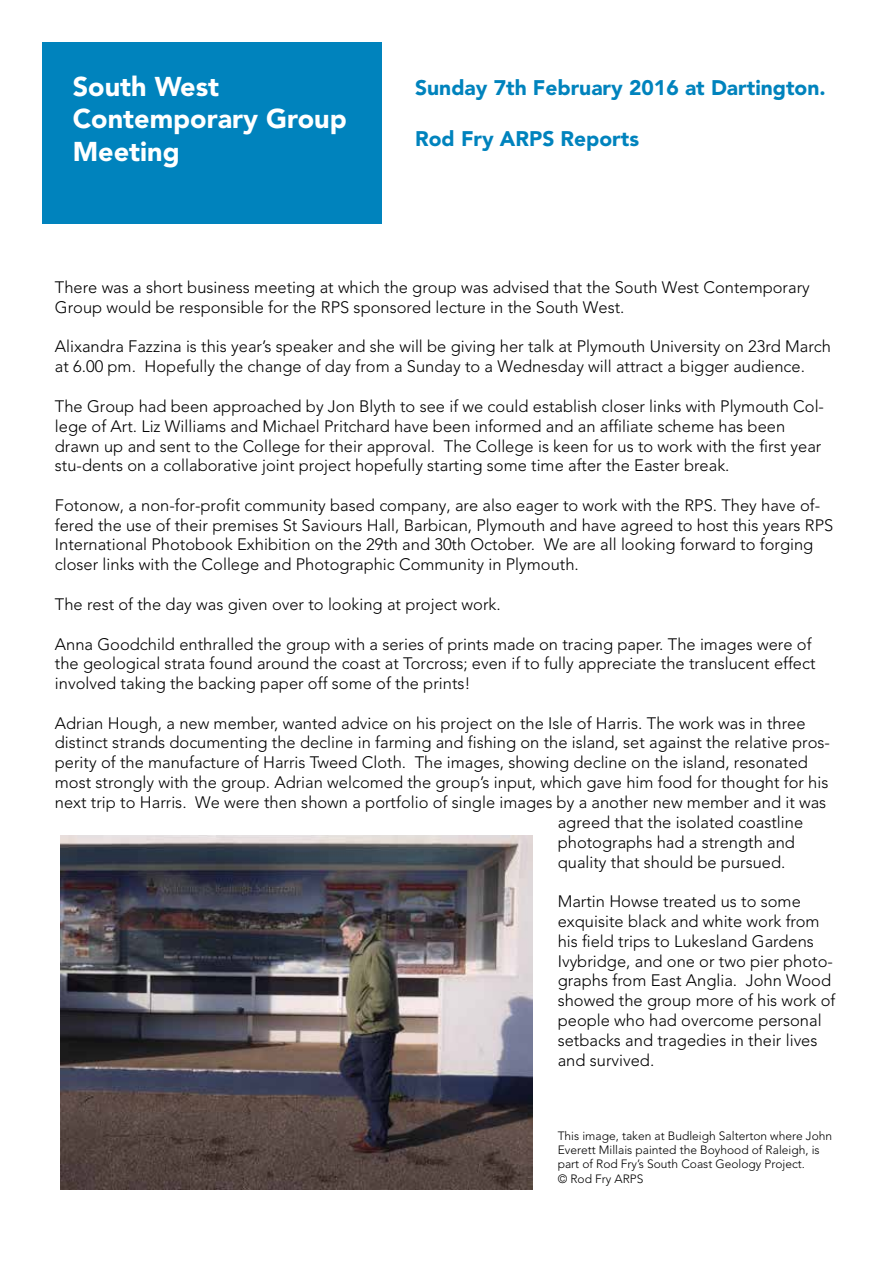
<style>
.page{position:relative;width:893px;height:1263px;background:#fff}
.page>*{position:absolute;margin:0;border:0;box-sizing:border-box;transform-origin:0 0}
.t1{font:900 27px/32.4px "Avenir LT Std";color:#fff}
.t2{font:900 21px "Avenir LT Std";color:#0083bd}
.t3{font:300 16.5px/19.8px "Avenir LT Std";color:#000}
.t4{font:300 12px/14.4px "Avenir LT Std";color:#000}
</style>
<div class="page">
<div style="left:43px;top:43px;width:339px;height:181px;background:#0083bd"></div>
<img style="left:61px;top:836px;width:471px;height:353px">
<h1 class="t1" style="left:73px;top:70px;width:275px">South West<br>Contemporary Group<br>Meeting</h1>
<p class="t2" style="left:415px;top:75px;width:412px">Sunday 7th February 2016 at Dartington.</p>
<p class="t2" style="left:415px;top:126px;width:225px">Rod Fry ARPS Reports</p>
<p class="t3" style="left:55px;top:277px;width:756px">There was a short business meeting at which the group was advised that the South West Contemporary<br>Group would be responsible for the RPS sponsored lecture in the South West.</p>
<p class="t3" style="left:55px;top:337px;width:778px">Alixandra Fazzina is this year’s speaker and she will be giving her talk at Plymouth University on 23rd March at 6.00 pm. Hopefully the change of day from a Sunday to a Wednesday will attract a bigger audience.</p>
<p class="t3" style="left:55px;top:396px;width:771px">The Group had been approached by Jon Blyth to see if we could establish closer links with Plymouth Col&shy;lege of Art. Liz Williams and Michael Pritchard have been informed and an affiliate scheme has been drawn up and sent to the College for their approval. The College is keen for us to work with the first year stu-dents on a collaborative joint project hopefully starting some time after the Easter break.</p>
<p class="t3" style="left:55px;top:495px;width:780px">Fotonow, a non-for-profit community based company, are also eager to work with the RPS. They have of&shy;fered the use of their premises St Saviours Hall, Barbican, Plymouth and have agreed to host this years RPS International Photobook Exhibition on the 29th and 30th October. We are all looking forward to forging closer links with the College and Photographic Community in Plymouth.</p>
<p class="t3" style="left:55px;top:594px;width:447px">The rest of the day was given over to looking at project work.</p>
<p class="t3" style="left:55px;top:634px;width:762px">Anna Goodchild enthralled the group with a series of prints made on tracing paper. The images were of the geological strata found around the coast at Torcross; even if to fully appreciate the translucent effect involved taking the backing paper off some of the prints!</p>
<p class="t3" style="left:55px;top:713px;width:777px">Adrian Hough, a new member, wanted advice on his project on the Isle of Harris. The work was in three distinct strands documenting the decline in farming and fishing on the island, set against the relative pros&shy;perity of the manufacture of Harris Tweed Cloth. The images, showing decline on the island, resonated most strongly with the group. Adrian welcomed the group’s input, which gave him food for thought for his next trip to Harris. We were then shown a portfolio of single images by a another new member and it was</p>
<p class="t3" style="left:558px;top:813px;width:247px">agreed that the isolated coastline photographs had a strength and quality that should be pursued.</p>
<p class="t3" style="left:558px;top:892px;width:279px">Martin Howse treated us to some exquisite black and white work from his field trips to Lukesland Gardens<br>Ivybridge, and one or two pier photo&shy;graphs from East Anglia. John Wood showed the group more of his work of people who had overcome personal setbacks and tragedies in their lives and survived.</p>
<p class="t4" style="left:558px;top:1128px;width:276px">This image, taken at Budleigh Salterton where John Everett Millais painted the Boyhood of Raleigh, is part of Rod Fry’s South Coast Geology Project.<br>© Rod Fry ARPS</p>
</div>
